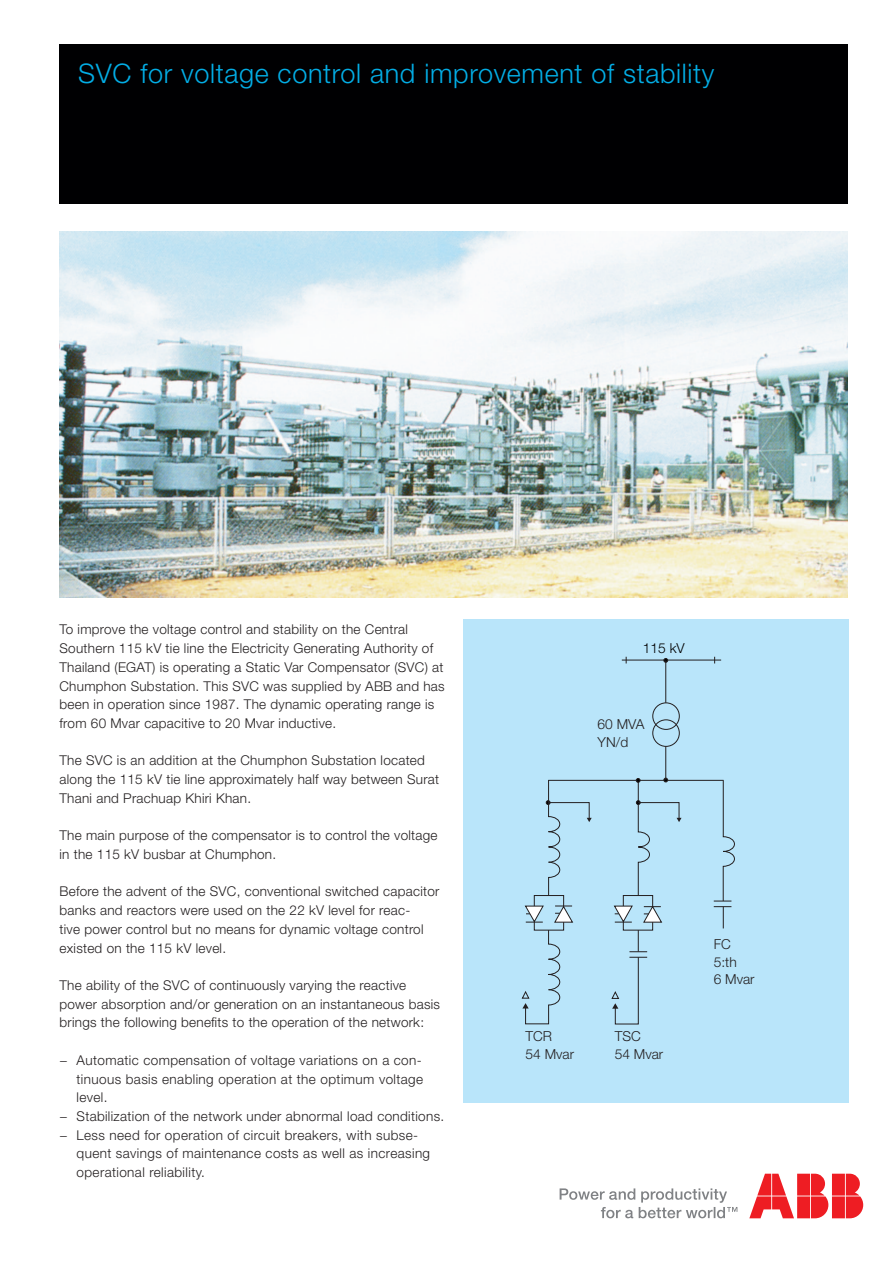
<style>
.page{position:relative;width:893px;height:1263px;background:#fff}
.page>*{position:absolute;margin:0;border:0;box-sizing:border-box;transform-origin:0 0}
.t1{font:300 27px "Helvetica Neue";letter-spacing:.025em;color:#03ade5}
.t2{font:300 13.8px/17.7px "Helvetica Neue";color:#231f20}
.t3{font:300 13.8px "Helvetica Neue";color:#000}
.t4{font:300 13.5px/18.8px "Helvetica Neue";letter-spacing:.02em;color:#231f20}
</style>
<div class="page">
<svg style="left:560px;top:1188px;width:177px;height:30px"></svg>
<svg style="left:749px;top:1174px;width:114px;height:44px"></svg>
<div style="left:60px;top:45px;width:788px;height:159px;background:#000002"></div>
<img style="left:60px;top:232px;width:788px;height:365px">
<div style="left:463px;top:619px;width:385px;height:483px;background:#b9e5fa"></div>
<div style="left:534px;top:895px;width:30px;height:35px;border:1px solid #231f20"></div>
<div style="left:652px;top:719px;width:28px;height:28px;border:1px solid #231f20;border-radius:50%"></div>
<div style="left:652px;top:702px;width:28px;height:28px;border:1px solid #231f20;border-radius:50%"></div>
<hr style="left:622px;top:660px;width:99px;height:1px;background:#231f20">
<hr style="left:548px;top:780px;width:176px;height:1px;background:#231f20">
<svg style="left:663px;top:658px;width:5px;height:5px"></svg>
<svg style="left:714px;top:780px;width:21px;height:148px"></svg>
<hr style="left:665px;top:746px;width:1px;height:34px;background:#231f20">
<hr style="left:665px;top:660px;width:1px;height:43px;background:#231f20">
<svg style="left:554px;top:905px;width:19px;height:18px"></svg>
<svg style="left:524px;top:905px;width:20px;height:18px"></svg>
<div style="left:623px;top:895px;width:30px;height:35px;border:1px solid #231f20"></div>
<svg style="left:613px;top:905px;width:20px;height:18px"></svg>
<svg style="left:643px;top:905px;width:19px;height:18px"></svg>
<svg style="left:636px;top:778px;width:45px;height:118px"></svg>
<svg style="left:611px;top:930px;width:36px;height:95px"></svg>
<svg style="left:521px;top:929px;width:39px;height:95px"></svg>
<svg style="left:546px;top:779px;width:46px;height:117px"></svg>
<h1 class="t1" style="left:78px;top:57px;width:638px">SVC for voltage control and improvement of stability</h1>
<p class="t4" style="left:60px;top:620px;width:387px">To improve the voltage control and stability on the Central Southern 115 kV tie line the Electricity Generating Authority of Thailand (EGAT) is operating a Static Var Compensator (SVC) at Chumphon Substation. This SVC was supplied by ABB and has been in operation since 1987. The dynamic operating range is from 60 Mvar capacitive to 20 Mvar inductive.</p>
<p class="t4" style="left:60px;top:751px;width:381px">The SVC is an addition at the Chumphon Substation located along the 115 kV tie line approximately half way between Surat<br>Thani and Prachuap Khiri Khan.</p>
<p class="t4" style="left:60px;top:826px;width:380px">The main purpose of the compensator is to control the voltage in the 115 kV busbar at Chumphon.</p>
<p class="t4" style="left:60px;top:882px;width:381px">Before the advent of the SVC, conventional switched capacitor banks and reactors were used on the 22 kV level for reac-<br>tive power control but no means for dynamic voltage control existed on the 115 kV level.</p>
<p class="t4" style="left:60px;top:975px;width:382px">The ability of the SVC of continuously varying the reactive power absorption and/or generation on an instantaneous basis brings the following benefits to the operation of the network:</p>
<p class="t4" style="left:60px;top:1050px;width:364px">− Automatic compensation of voltage variations on a con-</p>
<p class="t4" style="left:77px;top:1069px;width:348px">tinuous basis enabling operation at the optimum voltage</p>
<p class="t4" style="left:77px;top:1088px;width:33px">level.</p>
<p class="t4" style="left:60px;top:1106px;width:386px">− Stabilization of the network under abnormal load conditions.</p>
<p class="t4" style="left:60px;top:1125px;width:360px">− Less need for operation of circuit breakers, with subse-</p>
<p class="t4" style="left:77px;top:1144px;width:355px">quent savings of maintenance costs as well as increasing</p>
<p class="t4" style="left:77px;top:1163px;width:130px">operational reliability.</p>
<p class="t3" style="left:643px;top:639px;width:43px">115 kV</p>
<p class="t2" style="left:598px;top:715px;width:48px">60 MVA<br>YN/d</p>
<p class="t2" style="left:525px;top:1027px;width:50px">TCR<br>54 Mvar</p>
<p class="t2" style="left:615px;top:1027px;width:50px">TSC<br>54 Mvar</p>
<p class="t2" style="left:714px;top:935px;width:42px">FC<br>5:th<br>6 Mvar</p>
</div>
